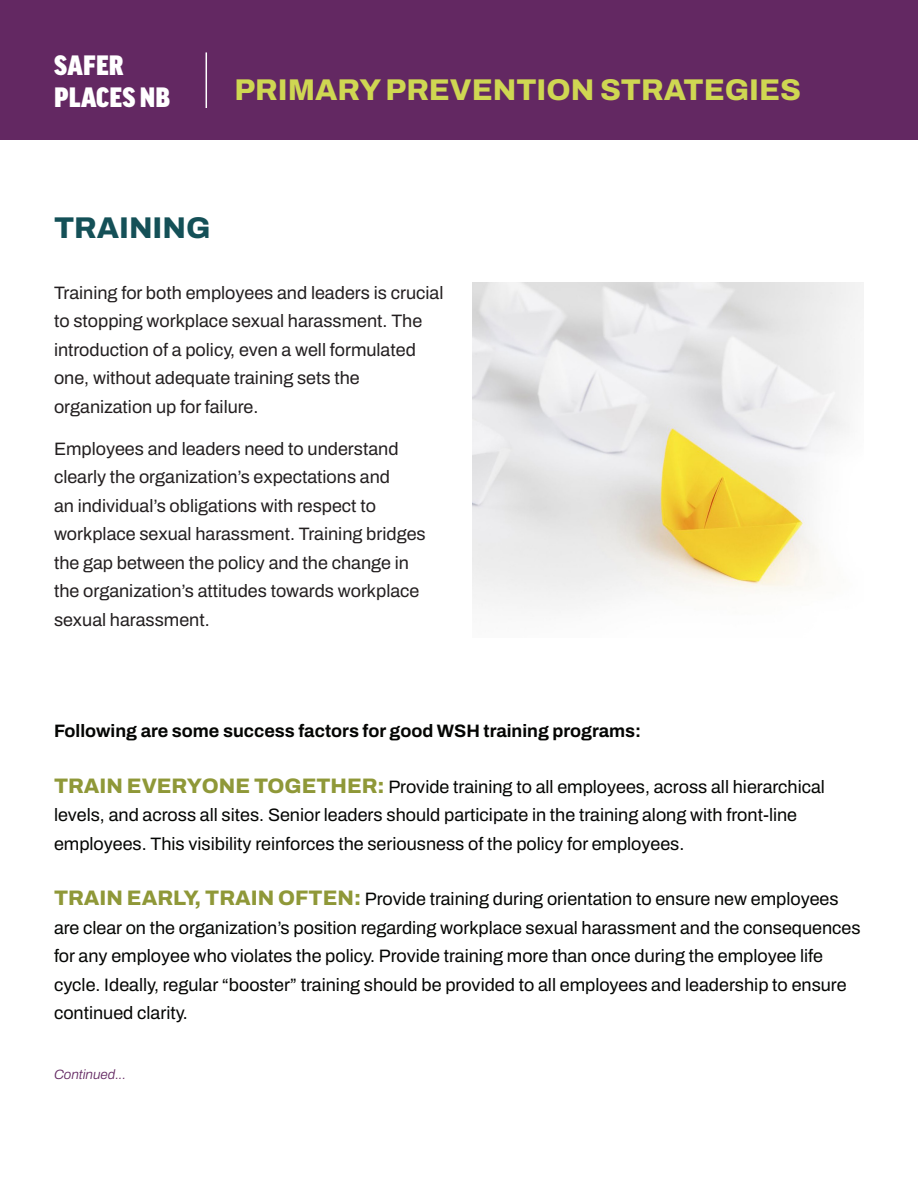
<style>
.page{position:relative;width:918px;height:1188px;background:#fff}
.page>*{position:absolute;margin:0;border:0;box-sizing:border-box;transform-origin:0 0}
.t1{font:800 30px "Archivo";color:#cfd752}
.t2{font:800 30px "Archivo";color:#145057}
.t3{font:27px/32.4px "Good Pro Narr Ultra";letter-spacing:.01em;color:#fff}
.t4{font:18px/28.5px "Archivo";color:#040503}
.t5{font:18px/28.5px "Archivo";color:#231f20}
.t6{font:700 18px "Archivo";color:#040503}
.t7{font:italic 300 13.5px "Archivo";color:#632862}
.s1{font-weight:800;font-size:21px;color:#8f9838}
</style>
<div class="page">
<div style="left:0;top:0;width:918px;height:140px;background:#632862"></div>
<hr style="left:206px;top:52px;width:1px;height:56px;background:#fff">
<img style="left:472px;top:283px;width:392px;height:325px">
<p class="t3" style="left:54px;top:49px;width:118px">SAFER<br>PLACES NB</p>
<p class="t1" style="left:234px;top:67px;width:568px">PRIMARY PREVENTION STRATEGIES</p>
<p class="t2" style="left:54px;top:205px;width:158px">TRAINING</p>
<p class="t5" style="left:54px;top:278px;width:391px">Training for both employees and leaders is crucial to stopping workplace sexual harassment. The introduction of a policy, even a well formulated one, without adequate training sets the organization up for failure.</p>
<p class="t5" style="left:54px;top:434px;width:373px">Employees and leaders need to understand clearly the organization’s expectations and<br>an individual’s obligations with respect to workplace sexual harassment. Training bridges the gap between the policy and the change in the organization’s attitudes towards workplace sexual harassment.</p>
<p class="t6" style="left:54px;top:718px;width:589px">Following are some success factors for good WSH training programs:</p>
<p class="t4" style="left:54px;top:772px;width:773px"><span class="s1">TRAIN EVERYONE TOGETHER:</span> Provide training to all employees, across all hierarchical levels, and across all sites. Senior leaders should participate in the training along with front-line employees. This visibility reinforces the seriousness of the policy for employees.</p>
<p class="t4" style="left:54px;top:885px;width:808px"><span class="s1">TRAIN EARLY, TRAIN OFTEN:</span> Provide training during orientation to ensure new employees are clear on the organization’s position regarding workplace sexual harassment and the consequences for any employee who violates the policy. Provide training more than once during the employee life cycle. Ideally, regular “booster” training should be provided to all employees and leadership to ensure continued clarity.</p>
<p class="t7" style="left:54px;top:1064px;width:74px">Continued...</p>
</div>
